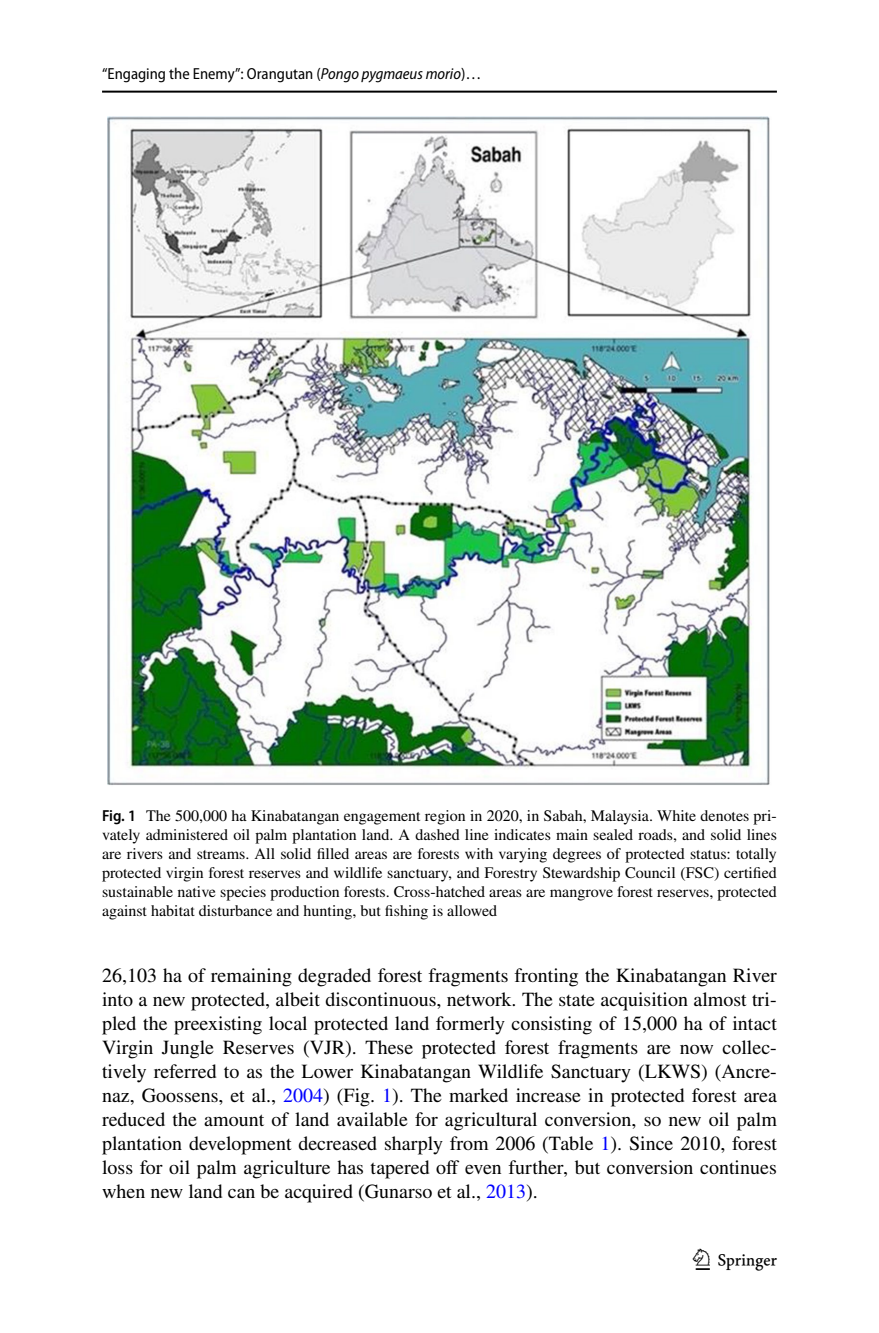
<style>
.page{position:relative;width:879px;height:1333px;background:#fff}
.page>*{position:absolute;margin:0;border:0;box-sizing:border-box;transform-origin:0 0}
.t1{font:30px "Springnew Regular 3";color:#000}
.t2{font:20px/24px "STIX";color:#000;text-align:justify}
.t3{font:16px/19px "STIX";color:#000;text-align:justify}
.t4{font:16px "Myriad Pro Semi Cn 3";color:#000}
.s1{font-family:"Myriad Pro";font-style:italic;font-stretch:semi-condensed}
.s2{font-family:"Myriad Pro";font-weight:600;font-stretch:semi-condensed}
.s3{color:#00f}
</style>
<div class="page">
<hr style="left:102px;top:91px;width:675px;height:2px;background:#000">
<img style="left:108px;top:116px;width:662px;height:669px">
<p class="t4" style="left:102px;top:65px;width:381px">“Engaging the Enemy”: Orangutan (<span class="s1">Pongo pygmaeus morio</span>)…</p>
<p class="t3" style="left:102px;top:807px;width:676px"><span class="s2">Fig. 1</span> The 500,000 ha Kinabatangan engagement region in 2020, in Sabah, Malaysia. White denotes pri&shy;vately administered oil palm plantation land. A dashed line indicates main sealed roads, and solid lines are rivers and streams. All solid filled areas are forests with varying degrees of protected status: totally protected virgin forest reserves and wildlife sanctuary, and Forestry Stewardship Council (FSC) certified sustainable native species production forests. Cross-hatched areas are mangrove forest reserves, protected against habitat disturbance and hunting, but fishing is allowed</p>
<p class="t2" style="left:102px;top:964px;width:676px">26,103 ha of remaining degraded forest fragments fronting the Kinabatangan River into a new protected, albeit discontinuous, network. The state acquisition almost tri&shy;pled the preexisting local protected land formerly consisting of 15,000 ha of intact Virgin Jungle Reserves (VJR). These protected forest fragments are now collec&shy;tively referred to as the Lower Kinabatangan Wildlife Sanctuary (LKWS) (Ancre&shy;naz, Goossens, et al., <span class="s3">2004</span>) (Fig. <span class="s3">1</span>). The marked increase in protected forest area reduced the amount of land available for agricultural conversion, so new oil palm plantation development decreased sharply from 2006 (Table <span class="s3">1</span>). Since 2010, forest loss for oil palm agriculture has tapered off even further, but conversion continues when new land can be acquired (Gunarso et al., <span class="s3">2013</span>).</p>
<h1 class="t1" style="left:696px;top:1248px;width:83px">1 3</h1>
</div>
